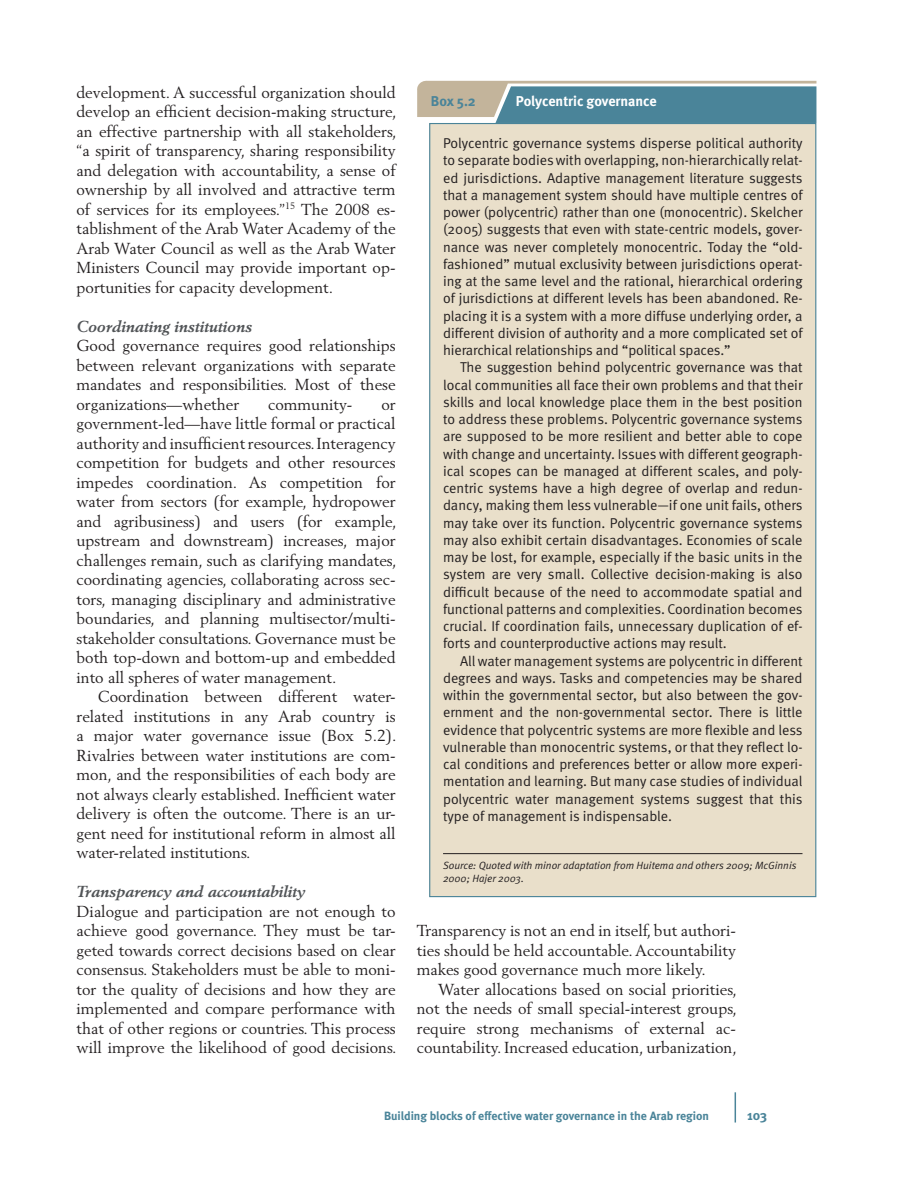
<style>
.page{position:relative;width:918px;height:1188px;background:#fff}
.page>*{position:absolute;margin:0;border:0;box-sizing:border-box;transform-origin:0 0}
.Body_text{font:15.75px/19.5px "Berling LT Std";color:#231f20;text-align:justify}
.Sub_3_headline_itali{font:italic 700 15.75px "Berling LT Std";color:#515457}
.Box_body_2_columns{font:14.25px/17.2px "Meta Normal";letter-spacing:-.005em;color:#231f20;text-align:justify}
.Table_bar_white{font:700 14.25px "Meta";color:#fff}
.Table_bar_blue{font:700 14.25px "Meta";color:#4a8499}
.t1{font:700 13.5px "Meta";color:#4a8499}
.t2{font:700 12px "Meta";color:#4a8499}
.Source_-_line{font:italic 10.5px/13.5px "Meta Normal";color:#231f20}
</style>
<div class="page">
<hr style="left:735px;top:1092px;width:1px;height:31px;background:#4a8499">
<div style="left:430px;top:124px;width:386px;height:773px;background:#e9dfca"></div>
<hr style="left:443px;top:853px;width:359px;height:1px;background:#231f20">
<svg style="left:417px;top:80px;width:399px;height:43px;background:#789ca4"></svg>
<p class="Body_text" style="left:77px;top:82px;width:321px">development. A successful organization should develop an efficient decision-making structure, an effective partnership with all stakeholders, “a spirit of transparency, sharing responsibility and delegation with accountability, a sense of ownership by all involved and attractive term of services for its employees.”<sup>15</sup> The 2008 es&shy;tablishment of the Arab Water Academy of the Arab Water Council as well as the Arab Water Ministers Council may provide important op&shy;portunities for capacity development.</p>
<p class="Sub_3_headline_itali" style="left:77px;top:317px;width:177px">Coordinating institutions</p>
<p class="Body_text" style="left:77px;top:336px;width:321px">Good governance requires good relationships between relevant organizations with separate mandates and responsibilities. Most of these organizations—whether</p>
<p class="Body_text" style="left:268px;top:394px;width:86px">community-</p>
<p class="Body_text" style="left:77px;top:394px;width:321px;text-indent:305px">or government-led—have little formal or practical authority and insufficient resources. Interagency competition for budgets and other resources impedes coordination. As competition for water from sectors (for example, hydropower and agribusiness) and users (for example, upstream and downstream) increases, major challenges remain, such as clarifying mandates, coordinating agencies, collaborating across sec&shy;tors, managing disciplinary and administrative boundaries, and planning multisector/multi&shy;stakeholder consultations. Governance must be both top-down and bottom-up and embedded into all spheres of water management.</p>
<p class="Body_text" style="left:77px;top:687px;width:321px;text-indent:21px">Coordination between different water&shy;related institutions in any Arab country is a major water governance issue (Box 5.2).<br>Rivalries between water institutions are com&shy;mon, and the responsibilities of each body are not always clearly established. Inefficient water delivery is often the outcome. There is an ur&shy;gent need for institutional reform in almost all water-related institutions.</p>
<p class="Sub_3_headline_itali" style="left:77px;top:882px;width:230px">Transparency and accountability</p>
<p class="Body_text" style="left:77px;top:901px;width:321px">Dialogue and participation are not enough to achieve good governance. They must be tar&shy;geted towards correct decisions based on clear consensus. Stakeholders must be able to moni&shy;tor the quality of decisions and how they are implemented and compare performance with that of other regions or countries. This process will improve the likelihood of good decisions.</p>
<p class="Table_bar_blue" style="left:431px;top:93px;width:47px">Box 5.2</p>
<p class="Table_bar_white" style="left:516px;top:93px;width:142px">Polycentric governance</p>
<p class="Box_body_2_columns" style="left:443px;top:134px;width:361px">Polycentric governance systems disperse political authority to separate bodies with overlapping, non-hierarchically relat&shy;ed jurisdictions. Adaptive management literature suggests that a management system should have multiple centres of power (polycentric) rather than one (monocentric). Skelcher (2005) suggests that even with state-centric models, gover&shy;nance was never completely monocentric. Today the “old&shy;fashioned” mutual exclusivity between jurisdictions operat&shy;ing at the same level and the rational, hierarchical ordering of jurisdictions at different levels has been abandoned. Re&shy;placing it is a system with a more diffuse underlying order, a different division of authority and a more complicated set of hierarchical relationships and “political spaces.”</p>
<p class="Box_body_2_columns" style="left:443px;top:359px;width:361px;text-indent:17px">The suggestion behind polycentric governance was that local communities all face their own problems and that their skills and local knowledge place them in the best position to address these problems. Polycentric governance systems are supposed to be more resilient and better able to cope with change and uncertainty. Issues with different geograph&shy;ical scopes can be managed at different scales, and poly&shy;centric systems have a high degree of overlap and redun&shy;dancy, making them less vulnerable—if one unit fails, others may take over its function. Polycentric governance systems may also exhibit certain disadvantages. Economies of scale may be lost, for example, especially if the basic units in the system are very small. Collective decision-making is also difficult because of the need to accommodate spatial and functional patterns and complexities. Coordination becomes crucial. If coordination fails, unnecessary duplication of ef&shy;forts and counterproductive actions may result.</p>
<p class="Box_body_2_columns" style="left:443px;top:652px;width:361px;text-indent:17px">All water management systems are polycentric in different degrees and ways. Tasks and competencies may be shared within the governmental sector, but also between the gov&shy;ernment and the non-governmental sector. There is little evidence that polycentric systems are more flexible and less vulnerable than monocentric systems, or that they reflect lo&shy;cal conditions and preferences better or allow more experi&shy;mentation and learning. But many case studies of individual polycentric water management systems suggest that this type of management is indispensable.</p>
<p class="Source_-_line" style="left:443px;top:858px;width:355px">Source: Quoted with minor adaptation from Huitema and others 2009; McGinnis<br>2000; Hajer 2003.</p>
<p class="Body_text" style="left:417px;top:921px;width:321px">Transparency is not an end in itself, but authori&shy;ties should be held accountable. Accountability makes good governance much more likely.</p>
<p class="Body_text" style="left:417px;top:979px;width:321px;text-indent:21px">Water allocations based on social priorities, not the needs of small special-interest groups, require strong mechanisms of external ac&shy;countability. Increased education, urbanization,</p>
<p class="t2" style="left:384px;top:1109px;width:327px">Building blocks of effective water governance in the Arab region</p>
<p class="t1" style="left:747px;top:1107px;width:22px">103</p>
</div>
